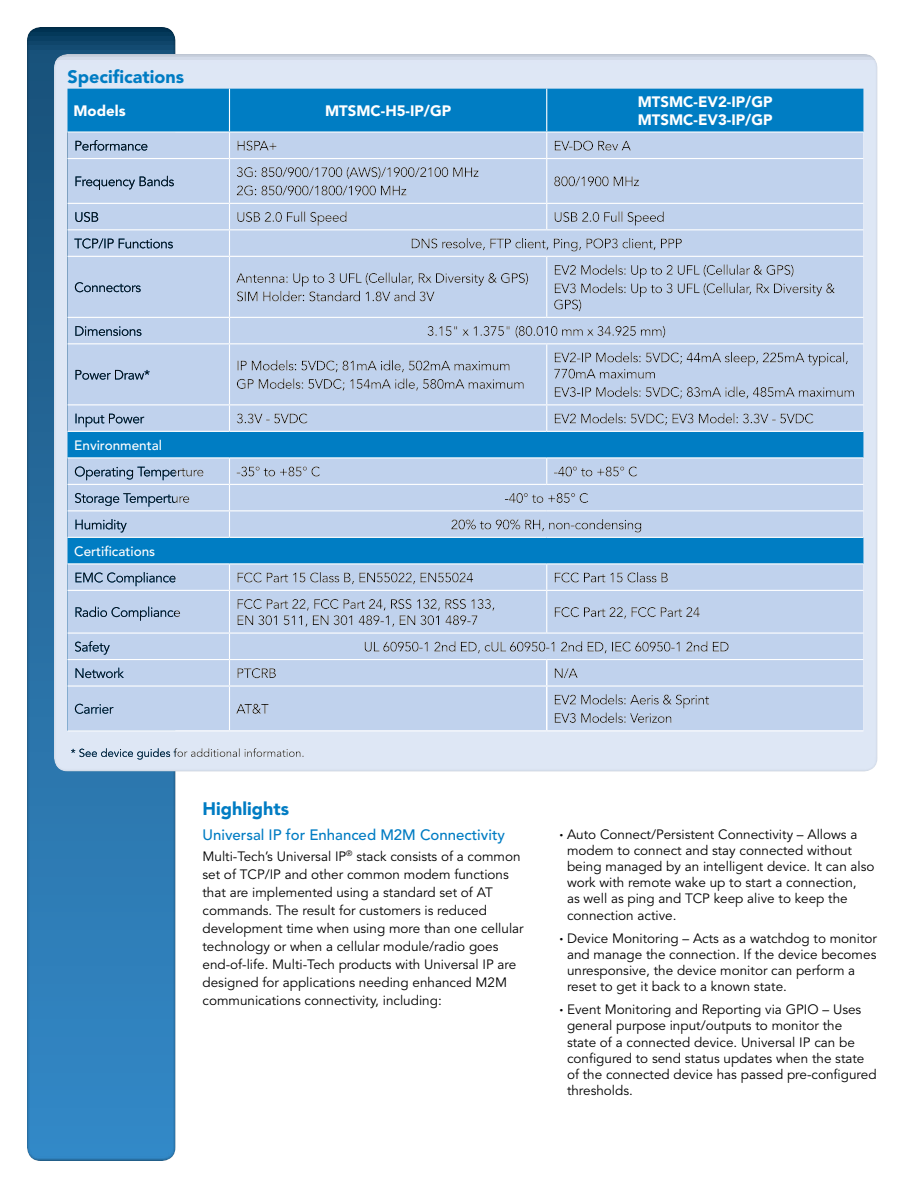
<style>
.page{position:relative;width:918px;height:1188px;background:#fff}
.page>*{position:absolute;margin:0;border:0;box-sizing:border-box;transform-origin:0 0}
.t1{font:900 18px "Avenir";color:#007cc3}
.t2{font:900 15px/18px "Avenir";color:#fff}
.t3{font:500 15px "Avenir";color:#007cc3}
.t4{font:13.5px/16.2px "Avenir";color:#000}
.t5{font:500 13.5px "Avenir";color:#fff}
.s1{font-weight:900}
</style>
<div class="page">
<div style="left:27px;top:24px;width:151px;height:1137px;background:#000;opacity:.75"></div>
<div style="left:53px;top:53px;width:843px;height:719px;background:#000;opacity:.2"></div>
<h1 class="t1" style="left:68px;top:66px;width:118px">Specifications</h1>
<p class="t2" style="left:74px;top:102px;width:54px">Models</p>
<p class="t2" style="left:325px;top:102px;width:128px">MTSMC-H5-IP/GP</p>
<p class="t2" style="left:638px;top:93px;width:136px">MTSMC-EV2-IP/GP<br>MTSMC-EV3-IP/GP</p>
<p class="t5" style="left:74px;top:437px;width:89px">Environmental</p>
<p class="t5" style="left:74px;top:543px;width:83px">Certifications</p>
<h1 class="t1" style="left:202px;top:798px;width:88px">Highlights</h1>
<p class="t3" style="left:202px;top:827px;width:304px">Universal IP for Enhanced M2M Connectivity</p>
<p class="t4" style="left:202px;top:847px;width:323px;line-height:18px">Multi-Tech’s Universal IP<sup>®</sup> stack consists of a common set of TCP/IP and other common modem functions that are implemented using a standard set of AT commands. The result for customers is reduced development time when using more than one cellular technology or when a cellular module/radio goes end-of-life. Multi-Tech products with Universal IP are designed for applications needing enhanced M2M communications connectivity, including:</p>
<p class="t4" style="left:567px;top:826px;width:309px;text-indent:-8px"><span class="s1">·</span> Auto Connect/Persistent Connectivity – Allows a modem to connect and stay connected without being managed by an intelligent device. It can also work with remote wake up to start a connection,<br>as well as ping and TCP keep alive to keep the connection active.</p>
<p class="t4" style="left:567px;top:930px;width:312px;text-indent:-8px"><span class="s1">·</span> Device Monitoring – Acts as a watchdog to monitor and manage the connection. If the device becomes unresponsive, the device monitor can perform a reset to get it back to a known state.</p>
<p class="t4" style="left:567px;top:1002px;width:311px;text-indent:-8px"><span class="s1">·</span> Event Monitoring and Reporting via GPIO – Uses general purpose input/outputs to monitor the<br>state of a connected device. Universal IP can be configured to send status updates when the state of the connected device has passed pre-configured thresholds.</p>
</div>
